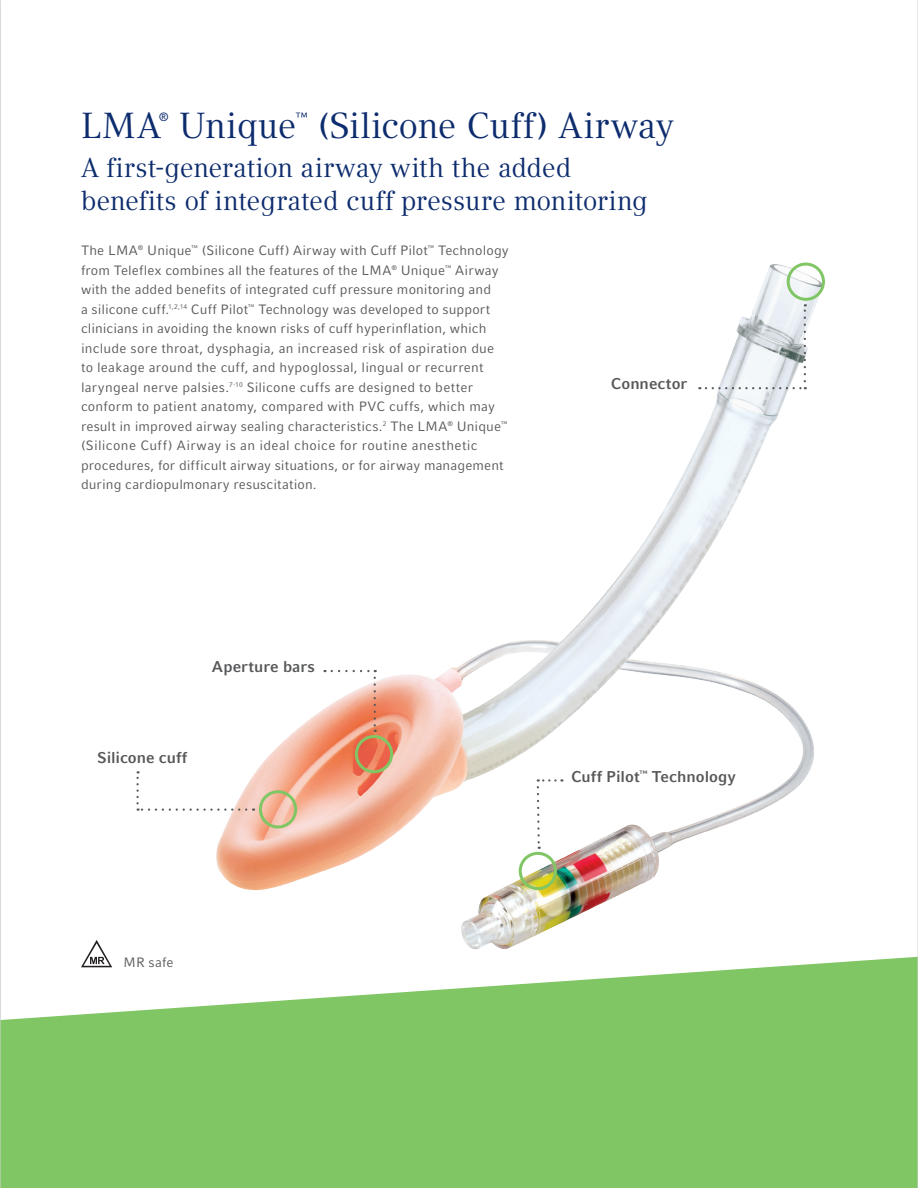
<style>
.page{position:relative;width:918px;height:1188px;background:#fff}
.page>*{position:absolute;margin:0;border:0;box-sizing:border-box;transform-origin:0 0}
.Headline_1{font:36px "Compatil Text LT Pro";letter-spacing:.01em;color:#0d2c6e}
.Headline_2{font:27px/32.4px "Compatil Text LT Pro";letter-spacing:-.005em;color:#0d2c6e}
.Copy_Headline{font:700 15.6px "Compatil Fact LT Pro";color:#57585a}
.Copy_Text{font:13.5px/19.5px "Compatil Fact LT Pro";letter-spacing:.01em;color:#57585a}
.Copy_List{font:13.5px "Compatil Fact LT Pro";color:#57585a}
.Headline_1-2{font:12px "Compatil Text LT Pro";color:#0d2c6e}
</style>
<div class="page">
<svg style="left:1px;top:956px;width:916px;height:232px;background:#90cc77"></svg>
<img style="left:197px;top:262px;width:646px;height:701px">
<svg style="left:536px;top:779px;width:26px;height:70px"></svg>
<div style="left:519px;top:852px;width:38px;height:38px;border:3px solid #81c665;border-radius:50%"></div>
<svg style="left:136px;top:771px;width:110px;height:40px"></svg>
<div style="left:355px;top:735px;width:38px;height:38px;border:3px solid #81c665;border-radius:50%"></div>
<div style="left:259px;top:790px;width:38px;height:39px;border:3px solid #81c665;border-radius:50%"></div>
<svg style="left:332px;top:670px;width:44px;height:2px"></svg>
<svg style="left:374px;top:678px;width:2px;height:54px"></svg>
<svg style="left:706px;top:387px;width:100px;height:2px"></svg>
<svg style="left:804px;top:304px;width:2px;height:77px"></svg>
<div style="left:787px;top:263px;width:38px;height:38px;border:3px solid #81c665;border-radius:50%"></div>
<svg style="left:81px;top:940px;width:31px;height:27px"></svg>
<hr style="left:917px;top:0;width:1px;height:1188px;background:#d1d2d4">
<hr style="left:0;top:0;width:1px;height:1188px;background:#d1d2d4">
<p class="Headline_1" style="left:81px;top:105px;width:82px">LMA</p>
<p class="Headline_1-2" style="left:159px;top:110px;width:12px">®</p>
<p class="Headline_1" style="left:179px;top:105px;width:119px">Unique</p>
<p class="Headline_1-2" style="left:296px;top:110px;width:14px">™</p>
<p class="Headline_1" style="left:318px;top:105px;width:358px">(Silicone Cuff) Airway</p>
<p class="Headline_2" style="left:81px;top:152px;width:568px">A first-generation airway with the added benefits of integrated cuff pressure monitoring</p>
<p class="Copy_Text" style="left:81px;top:241px;width:429px">The LMA<sup>®</sup> Unique<sup>™</sup> (Silicone Cuff) Airway with Cuff Pilot<sup>™</sup> Technology from Teleflex combines all the features of the LMA<sup>®</sup> Unique<sup>™</sup> Airway with the added benefits of integrated cuff pressure monitoring and<br>a silicone cuff.<sup>1,2,14</sup> Cuff Pilot<sup>™</sup> Technology was developed to support clinicians in avoiding the known risks of cuff hyperinflation, which include sore throat, dysphagia, an increased risk of aspiration due to leakage around the cuff, and hypoglossal, lingual or recurrent laryngeal nerve palsies.<sup>7-10</sup> Silicone cuffs are designed to better conform to patient anatomy, compared with PVC cuffs, which may result in improved airway sealing characteristics.<sup>2</sup> The LMA<sup>®</sup> Unique<sup>™ </sup>(Silicone Cuff) Airway is an ideal choice for routine anesthetic procedures, for difficult airway situations, or for airway management during cardiopulmonary resuscitation.</p>
<p class="Copy_Headline" style="left:611px;top:375px;width:78px">Connector</p>
<p class="Copy_Headline" style="left:212px;top:658px;width:104px">Aperture bars</p>
<p class="Copy_Headline" style="left:97px;top:748px;width:92px">Silicone cuff</p>
<p class="Copy_Headline" style="left:571px;top:767px;width:166px">Cuff Pilot<sup>™</sup> Technology</p>
<p class="Copy_List" style="left:124px;top:955px;width:51px">MR safe</p>
</div>
